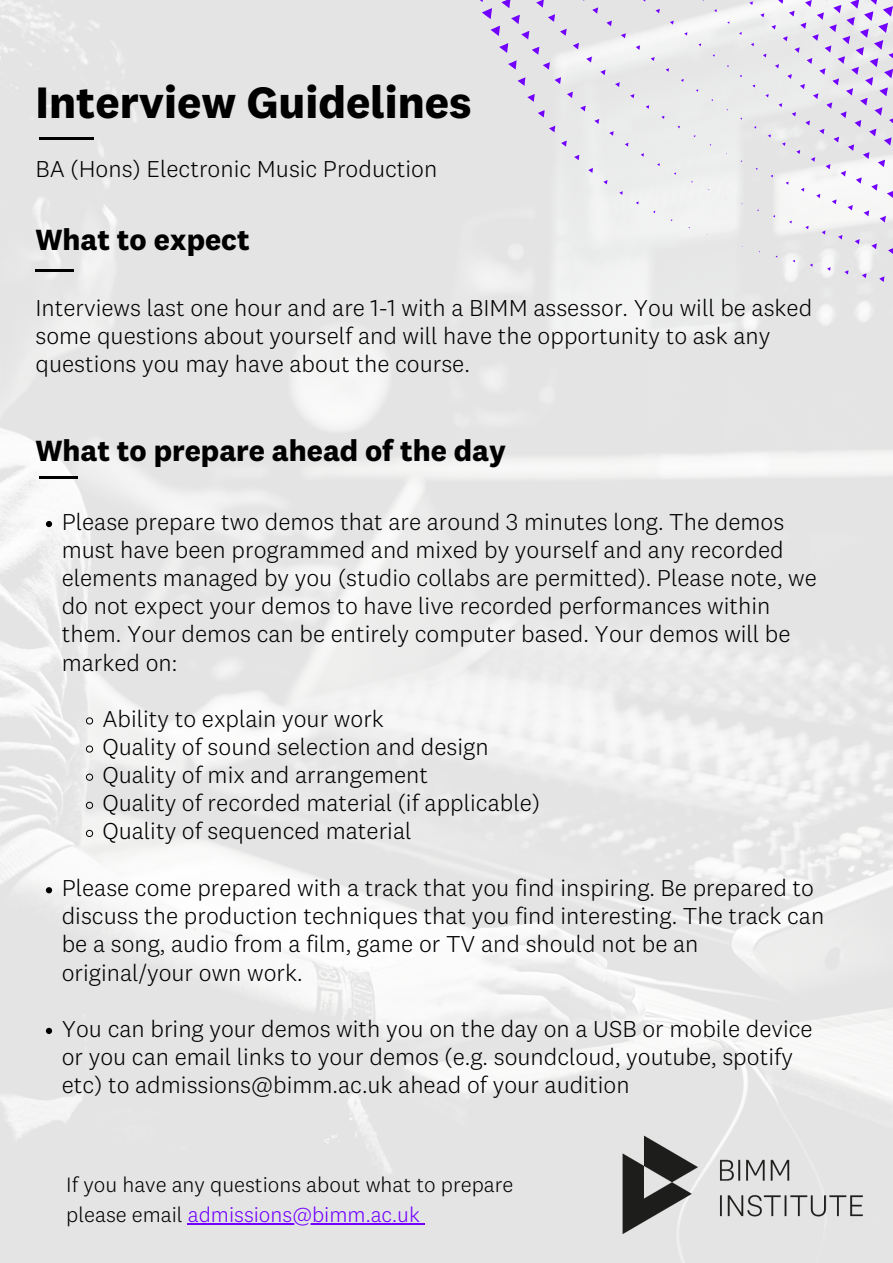
<style>
.page{position:relative;width:893px;height:1263px;background:#fff}
.page>*{position:absolute;margin:0;border:0;box-sizing:border-box;transform-origin:0 0}
.t1{font:700 45.6px "National 2";color:#000}
.t2{font:700 30.3px "National 2";color:#000}
.t3{font:300 23.85px/28.1px "National 2";color:#000}
.t4{font:300 21.52px/29.8px "National 2";color:#000}
.s1{color:#7100ff}
</style>
<div class="page">
<img style="left:0;top:0;width:893px;height:1263px">
<hr style="left:39px;top:137px;width:54px;height:3px;background:#000">
<hr style="left:35px;top:269px;width:39px;height:2px;background:#000">
<svg style="left:655px;top:9px;width:4px;height:4px"></svg>
<svg style="left:670px;top:21px;width:3px;height:4px"></svg>
<svg style="left:684px;top:32px;width:3px;height:4px"></svg>
<svg style="left:592px;top:7px;width:6px;height:7px"></svg>
<svg style="left:606px;top:21px;width:6px;height:5px"></svg>
<svg style="left:621px;top:33px;width:5px;height:5px"></svg>
<svg style="left:636px;top:45px;width:4px;height:5px"></svg>
<svg style="left:651px;top:57px;width:3px;height:4px"></svg>
<svg style="left:665px;top:68px;width:4px;height:4px"></svg>
<svg style="left:536px;top:0;width:8px;height:8px"></svg>
<svg style="left:548px;top:14px;width:7px;height:8px"></svg>
<svg style="left:560px;top:29px;width:7px;height:7px"></svg>
<svg style="left:573px;top:43px;width:6px;height:6px"></svg>
<svg style="left:586px;top:57px;width:6px;height:5px"></svg>
<svg style="left:600px;top:70px;width:5px;height:5px"></svg>
<svg style="left:615px;top:82px;width:5px;height:5px"></svg>
<svg style="left:630px;top:94px;width:4px;height:4px"></svg>
<svg style="left:646px;top:105px;width:3px;height:4px"></svg>
<svg style="left:501px;top:0;width:9px;height:8px"></svg>
<svg style="left:511px;top:15px;width:9px;height:9px"></svg>
<svg style="left:521px;top:31px;width:8px;height:8px"></svg>
<svg style="left:532px;top:47px;width:7px;height:8px"></svg>
<svg style="left:543px;top:62px;width:7px;height:8px"></svg>
<svg style="left:554px;top:77px;width:7px;height:7px"></svg>
<svg style="left:567px;top:92px;width:6px;height:6px"></svg>
<svg style="left:580px;top:106px;width:5px;height:5px"></svg>
<svg style="left:594px;top:119px;width:5px;height:5px"></svg>
<svg style="left:609px;top:131px;width:4px;height:5px"></svg>
<svg style="left:625px;top:143px;width:3px;height:4px"></svg>
<svg style="left:641px;top:153px;width:3px;height:4px"></svg>
<svg style="left:473px;top:0;width:11px;height:2px"></svg>
<svg style="left:482px;top:8px;width:10px;height:11px"></svg>
<svg style="left:490px;top:26px;width:10px;height:10px"></svg>
<svg style="left:499px;top:43px;width:9px;height:10px"></svg>
<svg style="left:508px;top:60px;width:8px;height:10px"></svg>
<svg style="left:517px;top:77px;width:8px;height:9px"></svg>
<svg style="left:527px;top:94px;width:8px;height:8px"></svg>
<svg style="left:538px;top:110px;width:6px;height:7px"></svg>
<svg style="left:549px;top:126px;width:6px;height:6px"></svg>
<svg style="left:561px;top:141px;width:6px;height:6px"></svg>
<svg style="left:574px;top:155px;width:5px;height:5px"></svg>
<svg style="left:588px;top:168px;width:5px;height:5px"></svg>
<svg style="left:603px;top:180px;width:4px;height:4px"></svg>
<svg style="left:619px;top:191px;width:3px;height:4px"></svg>
<svg style="left:749px;top:0;width:144px;height:282px"></svg>
<img style="left:616px;top:1129px;width:253px;height:111px">
<hr style="left:39px;top:476px;width:39px;height:2px;background:#000">
<hr style="left:188px;top:1223px;width:232px;height:1px;background:#7100ff">
<svg style="left:46px;top:521px;width:6px;height:6px"></svg>
<svg style="left:86px;top:717px;width:7px;height:8px"></svg>
<svg style="left:86px;top:745px;width:7px;height:8px"></svg>
<svg style="left:86px;top:773px;width:7px;height:8px"></svg>
<svg style="left:86px;top:801px;width:7px;height:8px"></svg>
<svg style="left:86px;top:830px;width:7px;height:7px"></svg>
<svg style="left:46px;top:887px;width:6px;height:6px"></svg>
<svg style="left:46px;top:1028px;width:6px;height:6px"></svg>
<h1 class="t1" style="left:35px;top:74px;width:438px">Interview Guidelines</h1>
<p class="t3" style="left:35px;top:154px;width:403px">BA (Hons) Electronic Music Production</p>
<p class="t2" style="left:35px;top:221px;width:216px">What to expect</p>
<p class="t3" style="left:35px;top:293px;width:778px">Interviews last one hour and are 1-1 with a BIMM assessor. You will be asked some questions about yourself and will have the opportunity to ask any questions you may have about the course.</p>
<p class="t2" style="left:35px;top:432px;width:472px">What to prepare ahead of the day</p>
<p class="t3" style="left:62px;top:508px;width:756px">Please prepare two demos that are around 3 minutes long. The demos must have been programmed and mixed by yourself and any recorded elements managed by you (studio collabs are permitted). Please note, we do not expect your demos to have live recorded performances within them. Your demos can be entirely computer based. Your demos will be marked on:</p>
<p class="t3" style="left:102px;top:704px;width:439px">Ability to explain your work<br>Quality of sound selection and design Quality of mix and arrangement<br>Quality of recorded material (if applicable)<br>Quality of sequenced material</p>
<p class="t3" style="left:62px;top:874px;width:764px">Please come prepared with a track that you find inspiring. Be prepared to discuss the production techniques that you find interesting. The track can be a song, audio from a film, game or TV and should not be an original/your own work.</p>
<p class="t3" style="left:62px;top:1014px;width:752px">You can bring your demos with you on the day on a USB or mobile device or you can email links to your demos (e.g. soundcloud, youtube, spotify etc) to admissions@bimm.ac.uk ahead of your audition</p>
<p class="t4" style="left:66px;top:1169px;width:449px">If you have any questions about what to prepare please email <span class="s1">admissions@bimm.ac.uk</span></p>
</div>
